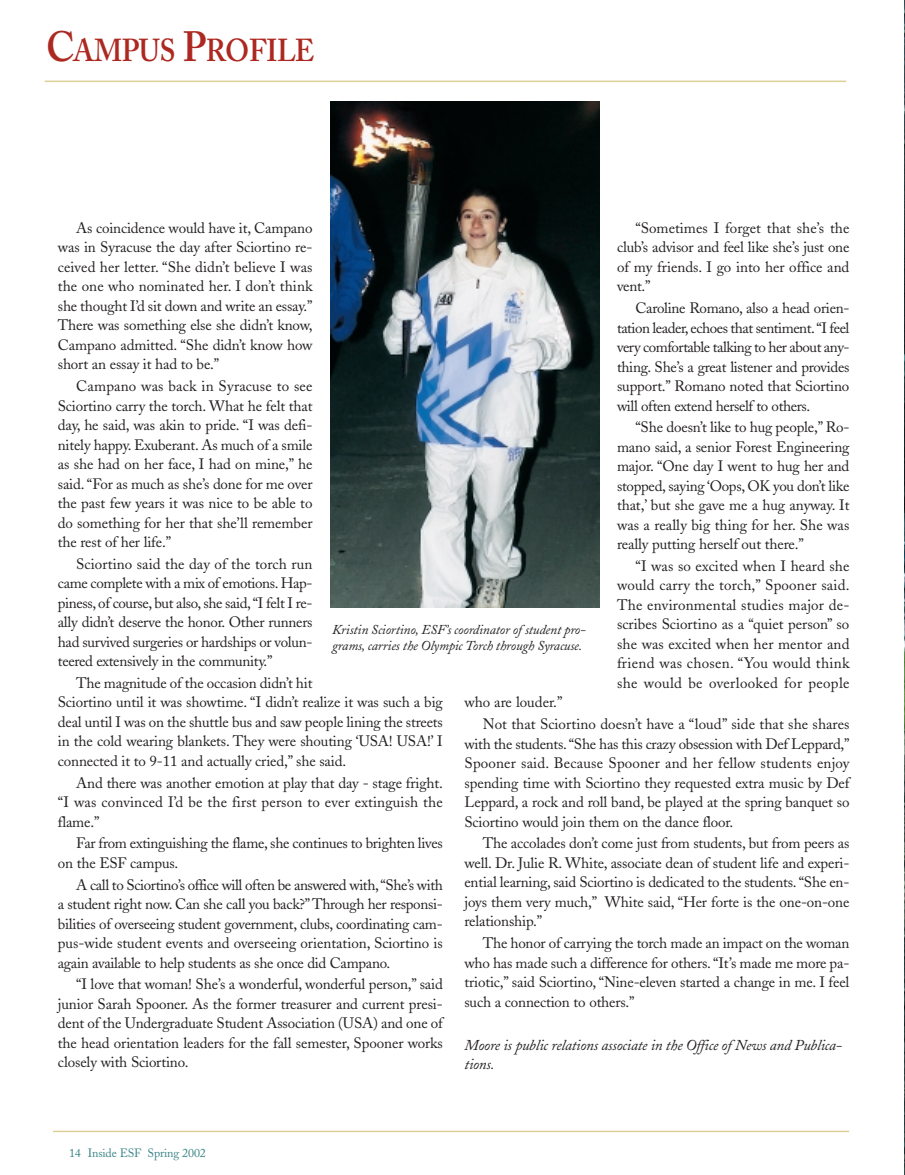
<style>
.page{position:relative;width:905px;height:1175px;background:#fff}
.page>*{position:absolute;margin:0;border:0;box-sizing:border-box;transform-origin:0 0}
.t1{font:600 31.5px "Adobe Caslon";letter-spacing:-.015em;color:#ac2820;scale:.9 1}
.t2{font:15px/19.5px "Adobe Caslon";letter-spacing:-.01em;color:#231f20;text-align:justify}
.t3{font:italic 15px/19.5px "Adobe Caslon";letter-spacing:-.01em;color:#231f20}
.t4{font:italic 13.5px/16.5px "Adobe Caslon";letter-spacing:-.01em;color:#231f20}
.t5{font:12px "Adobe Caslon";letter-spacing:-.01em;color:#3b8486}
.s1{font-size:42px}
</style>
<div class="page">
<img style="left:904px;top:0;width:1px;height:1174px">
<hr style="left:53px;top:1130px;width:796px;height:2px;background:#dbd097">
<hr style="left:45px;top:81px;width:801px;height:1px;background:#dbd097">
<img style="left:330px;top:102px;width:269px;height:506px">
<h1 class="t1" style="left:46px;top:38px;width:299px"><span class="s1">C</span>AMPUS <span class="s1">P</span>ROFILE</h1>
<p class="t2" style="left:58px;top:220px;width:256px;text-indent:18px">As coincidence would have it, Campano was in Syracuse the day after Sciortino re&shy;ceived her letter. “She didn’t believe I was the one who nominated her. I don’t think she thought I’d sit down and write an essay.” There was something else she didn’t know, Campano admitted. “She didn’t know how short an essay it had to be.”</p>
<p class="t2" style="left:58px;top:378px;width:256px;text-indent:18px">Campano was back in Syracuse to see Sciortino carry the torch. What he felt that day, he said, was akin to pride. “I was defi&shy;nitely happy. Exuberant. As much of a smile as she had on her face, I had on mine,” he said. “For as much as she’s done for me over the past few years it was nice to be able to do something for her that she’ll remember the rest of her life.”</p>
<p class="t2" style="left:58px;top:555px;width:256px;text-indent:18px">Sciortino said the day of the torch run came complete with a mix of emotions. Hap&shy;piness, of course, but also, she said,“I felt I re&shy;ally didn’t deserve the honor. Other runners had survived surgeries or hardships or volun&shy;teered extensively in the community.”</p>
<p class="t2" style="left:58px;top:675px;width:386px;text-align:left;text-indent:18px">The magnitude of the occasion didn’t hit<br>Sciortino until it was showtime. “I didn’t realize it was such a big deal until I was on the shuttle bus and saw people lining the streets in the cold wearing blankets. They were shouting ‘USA! USA!’ I connected it to 9-11 and actually cried,” she said.</p>
<p class="t2" style="left:58px;top:774px;width:386px;text-indent:18px">And there was another emotion at play that day - stage fright. “I was convinced I’d be the first person to ever extinguish the flame.”</p>
<p class="t2" style="left:58px;top:835px;width:386px;text-indent:18px">Far from extinguishing the flame, she continues to brighten lives on the ESF campus.</p>
<p class="t2" style="left:58px;top:876px;width:386px;text-indent:18px">A call to Sciortino’s office will often be answered with,“She’s with a student right now. Can she call you back?”Through her responsi&shy;bilities of overseeing student government, clubs, coordinating cam&shy;pus-wide student events and overseeing orientation, Sciortino is again available to help students as she once did Campano.</p>
<p class="t2" style="left:58px;top:976px;width:386px;text-indent:18px">“I love that woman! She’s a wonderful, wonderful person,” said junior Sarah Spooner. As the former treasurer and current presi&shy;dent of the Undergraduate Student Association (USA) and one of the head orientation leaders for the fall semester, Spooner works closely with Sciortino.</p>
<p class="t2" style="left:617px;top:220px;width:234px;text-indent:18px">“Sometimes I forget that she’s the club’s advisor and feel like she’s just one of my friends. I go into her office and vent.”</p>
<p class="t2" style="left:617px;top:300px;width:234px;text-indent:18px">Caroline Romano, also a head orien&shy;tation leader, echoes that sentiment.“I feel very comfortable talking to her about any&shy;thing. She’s a great listener and provides support.” Romano noted that Sciortino will often extend herself to others.</p>
<p class="t2" style="left:617px;top:419px;width:234px;text-indent:18px">“She doesn’t like to hug people,” Ro&shy;mano said, a senior Forest Engineering major. “One day I went to hug her and stopped, saying ‘Oops, OK you don’t like that,’ but she gave me a hug anyway. It was a really big thing for her. She was really putting herself out there.”</p>
<p class="t2" style="left:617px;top:558px;width:234px;text-indent:18px">“I was so excited when I heard she would carry the torch,” Spooner said.<br>The environmental studies major de&shy;scribes Sciortino as a “quiet person” so she was excited when her mentor and friend was chosen. “You would think she would be overlooked for people</p>
<p class="t2" style="left:483px;top:693px;width:368px;line-height:21.6px;text-indent:-18px">who are louder.”<br>Not that Sciortino doesn’t have a “loud” side that she shares</p>
<p class="t2" style="left:464px;top:735px;width:386px">with the students.“She has this crazy obsession with Def Leppard,” Spooner said. Because Spooner and her fellow students enjoy spending time with Sciortino they requested extra music by Def Leppard, a rock and roll band, be played at the spring banquet so Sciortino would join them on the dance floor.</p>
<p class="t2" style="left:464px;top:835px;width:386px;text-indent:18px">The accolades don’t come just from students, but from peers as well. Dr. Julie R. White, associate dean of student life and experi&shy;ential learning, said Sciortino is dedicated to the students.“She en&shy;joys them very much,” White said, “Her forte is the one-on-one relationship.”</p>
<p class="t2" style="left:464px;top:935px;width:386px;text-indent:18px">The honor of carrying the torch made an impact on the woman who has made such a difference for others.“It’s made me more pa&shy;triotic,” said Sciortino, “Nine-eleven started a change in me. I feel such a connection to others.”</p>
<p class="t3" style="left:464px;top:1036px;width:379px">Moore is public relations associate in the Office of News and Publica&shy;tions.</p>
<p class="t4" style="left:332px;top:622px;width:255px">Kristin Sciortino, ESF’s coordinator of student pro&shy;grams, carries the Olympic Torch through Syracuse.</p>
<p class="t5" style="left:69px;top:1147px;width:138px">14 Inside ESF Spring 2002</p>
</div>
